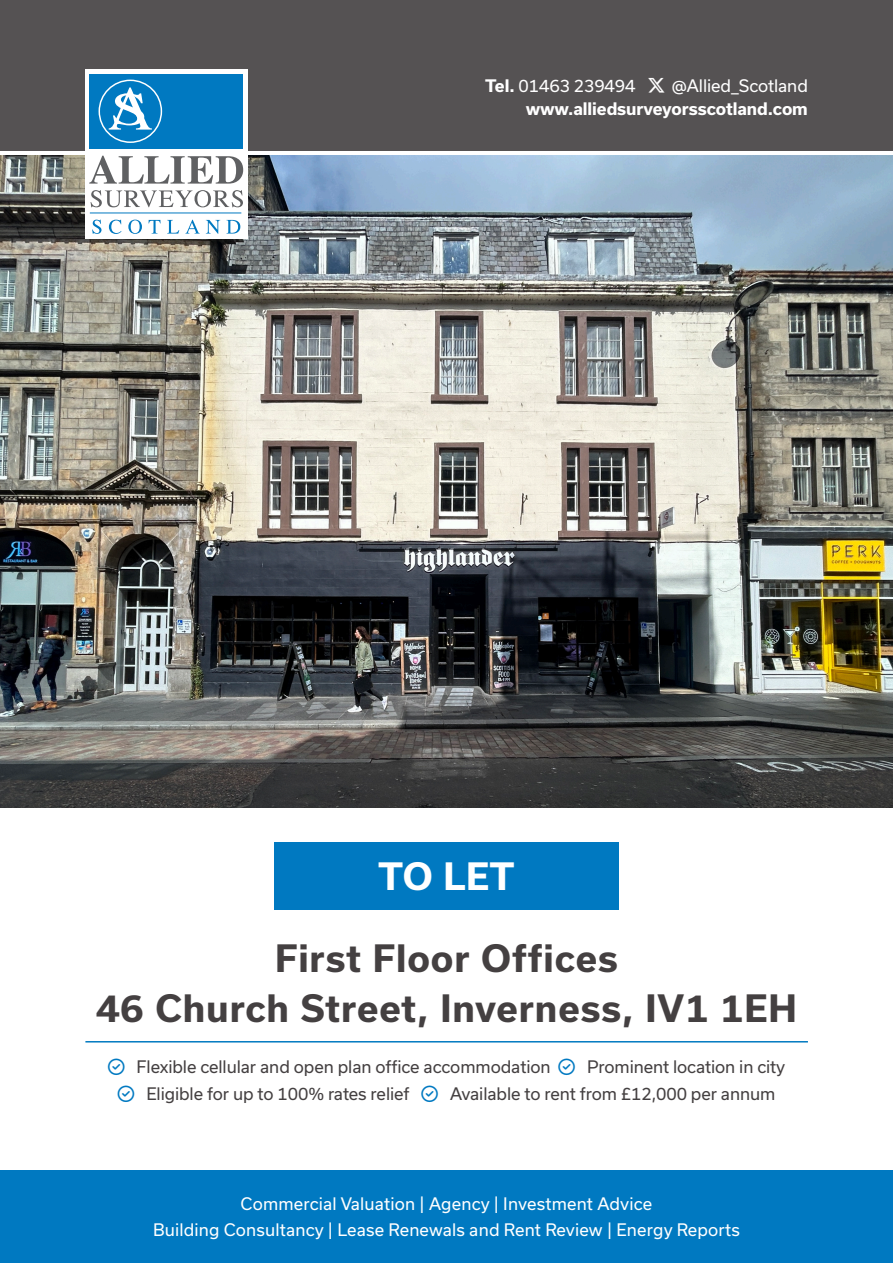
<style>
.page{position:relative;width:893px;height:1263px;background:#fff}
.page>*{position:absolute;margin:0;border:0;box-sizing:border-box;transform-origin:0 0}
.t1{font:700 36px "Usual";letter-spacing:.025em;color:#444041}
.t2{font:700 36px "Usual";color:#fff}
.t3{font:16.5px/25.5px "Usual";letter-spacing:.01em;color:#fff;text-align:center}
.t4{font:16.5px "Usual";letter-spacing:-.005em;color:#444041}
.t5{font:700 16.5px "Usual";letter-spacing:-.005em;color:#fff}
.s1{font-weight:700}
</style>
<div class="page">
<img style="left:0;top:155px;width:893px;height:652px">
<div style="left:0;top:0;width:893px;height:151px;background:#555253"></div>
<div style="left:0;top:1171px;width:893px;height:92px;background:#0079c1"></div>
<div style="left:85px;top:69px;width:162px;height:170px;background:#fff"></div>
<div style="left:89px;top:74px;width:154px;height:75px;background:#0079c1"></div>
<div style="left:99px;top:80px;width:63px;height:63px;border:1px solid #fff;border-radius:50%"></div>
<svg style="left:109px;top:87px;width:43px;height:43px"></svg>
<hr style="left:90px;top:213px;width:151px;height:1px;background:#0079c1">
<svg style="left:89px;top:156px;width:154px;height:28px"></svg>
<svg style="left:91px;top:190px;width:152px;height:17px"></svg>
<svg style="left:92px;top:220px;width:9px;height:14px"></svg>
<svg style="left:109px;top:220px;width:13px;height:14px"></svg>
<svg style="left:128px;top:220px;width:14px;height:14px"></svg>
<svg style="left:149px;top:220px;width:12px;height:14px"></svg>
<svg style="left:167px;top:220px;width:12px;height:14px"></svg>
<svg style="left:185px;top:220px;width:15px;height:14px"></svg>
<svg style="left:206px;top:220px;width:14px;height:14px"></svg>
<svg style="left:226px;top:220px;width:14px;height:14px"></svg>
<div style="left:274px;top:843px;width:345px;height:67px;background:#0079c1"></div>
<hr style="left:85px;top:1041px;width:723px;height:1px;background:#0079c1">
<p class="t3" style="left:485px;top:75px;width:152px"><span class="s1">Tel.</span> 01463 239494</p>
<p class="t3" style="left:672px;top:75px;width:138px">@Allied_Scotland</p>
<p class="t5" style="left:526px;top:102px;width:284px">www.alliedsurveyorsscotland.com</p>
<h1 class="t2" style="left:378px;top:863px;width:138px">TO LET</h1>
<h1 class="t1" style="left:275px;top:945px;width:344px">First Floor Offices</h1>
<h1 class="t1" style="left:96px;top:995px;width:702px">46 Church Street, Inverness, IV1 1EH</h1>
<p class="t4" style="left:137px;top:1061px;width:415px">Flexible cellular and open plan office accommodation</p>
<p class="t4" style="left:587px;top:1061px;width:200px">Prominent location in city</p>
<p class="t4" style="left:146px;top:1088px;width:265px">Eligible for up to 100% rates relief</p>
<p class="t4" style="left:450px;top:1088px;width:327px">Available to rent from £12,000 per annum</p>
<p class="t3" style="left:153px;top:1193px;width:588px">Commercial Valuation | Agency | Investment Advice<br>Building Consultancy | Lease Renewals and Rent Review | Energy Reports</p>
</div>
